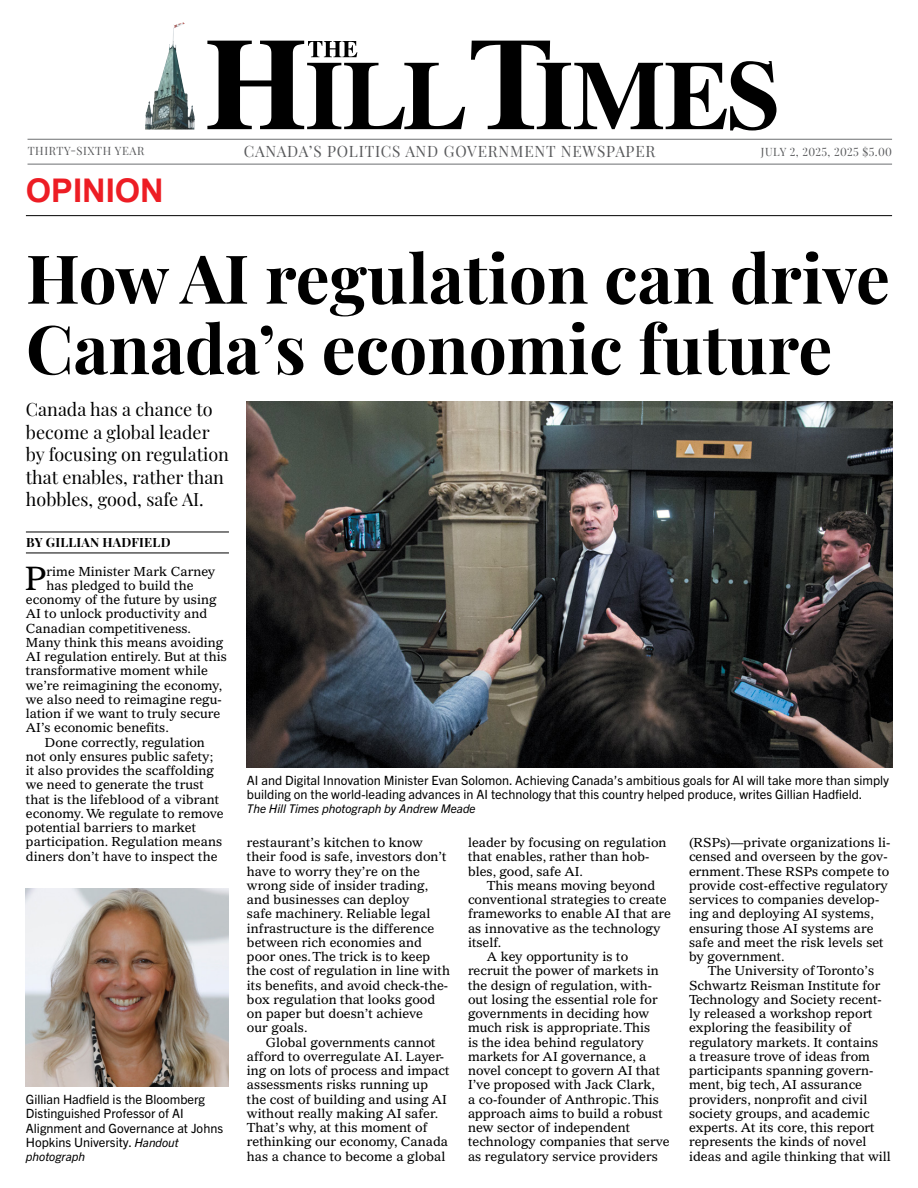
<style>
.page{position:relative;width:918px;height:1188px;background:#fff}
.page>*{position:absolute;margin:0;border:0;box-sizing:border-box;transform-origin:0 0}
.Headline{font:700 67.5px/70.5px "Playfair Display";color:#000}
.Drop_Cap{font:32.85px "Gazette LT Std";color:#000}
.t1{font:700 32.7px "Arial";color:#ed1d24}
.Kicker{font:18px/22.5px "Playfair Display";color:#000}
.t2{font:15.3px "Playfair Display";letter-spacing:.05em;color:#58595b}
.Bodytext{font:12.75px/14.2px "Gazette LT Std";color:#000}
.Cutline{font:12.75px/14.2px "Trade Gothic Next LT Pro";color:#000}
.Drop_Cap-2{font:12.75px "Gazette LT Std";color:#000}
.Byline{font:700 12.75px "Playfair Display";letter-spacing:.02em;color:#000}
.Cutline-2{font:italic 12px "Trade Gothic Next LT Pro";color:#000}
.t3{font:11.25px "Playfair Display";letter-spacing:.03em;color:#58595b}
.t4{font:11.25px "Playfair Display";letter-spacing:.05em;color:#58595b}
.s1{font-style:italic;font-size:12px}
</style>
<div class="page">
<hr style="left:26px;top:532px;width:203px;height:1px;background:#000">
<hr style="left:26px;top:553px;width:203px;height:1px;background:#000">
<svg style="left:207px;top:41px;width:258px;height:88px"></svg>
<img style="left:145px;top:23px;width:50px;height:107px">
<svg style="left:471px;top:41px;width:305px;height:89px"></svg>
<hr style="left:26px;top:215px;width:866px;height:1px;background:#000">
<hr style="left:28px;top:139px;width:864px;height:1px;background:#6d6e71">
<hr style="left:28px;top:164px;width:864px;height:1px;background:#6d6e71">
<img style="left:247px;top:401px;width:645px;height:366px">
<img style="left:26px;top:889px;width:203px;height:198px">
<p class="t4" style="left:28px;top:142px;width:118px">THIRTY-SIXTH YEAR</p>
<p class="t2" style="left:244px;top:139px;width:413px">CANADA’S POLITICS AND GOVERNMENT NEWSPAPER</p>
<p class="t3" style="left:761px;top:143px;width:133px">JULY 2, 2025, 2025 $5.00</p>
<p class="t1" style="left:26px;top:169px;width:139px">OPINION</p>
<p class="Headline" style="left:26px;top:238px;width:866px">How AI regulation can drive<br>Canada’s economic future</p>
<p class="Kicker" style="left:26px;top:397px;width:205px">Canada has a chance to become a global leader by focusing on regulation that enables, rather than hobbles, good, safe AI.</p>
<p class="Byline" style="left:26px;top:532px;width:146px">BY GILLIAN HADFIELD</p>
<p class="Drop_Cap" style="left:25px;top:558px;width:23px">P</p>
<p class="Drop_Cap-2" style="left:47px;top:563px;width:171px">rime Minister Mark Carney</p>
<p class="Drop_Cap-2" style="left:47px;top:577px;width:149px">has pledged to build the</p>
<p class="Drop_Cap-2" style="left:26px;top:592px;width:192px">economy of the future by using</p>
<p class="Drop_Cap-2" style="left:26px;top:606px;width:183px">AI to unlock productivity and</p>
<p class="Drop_Cap-2" style="left:26px;top:620px;width:167px">Canadian competitiveness.</p>
<p class="Drop_Cap-2" style="left:26px;top:634px;width:199px">Many think this means avoiding</p>
<p class="Drop_Cap-2" style="left:26px;top:649px;width:203px">AI regulation entirely. But at this</p>
<p class="Drop_Cap-2" style="left:26px;top:663px;width:184px">transformative moment while</p>
<p class="Drop_Cap-2" style="left:26px;top:677px;width:198px">we’re reimagining the economy,</p>
<p class="Drop_Cap-2" style="left:26px;top:691px;width:198px">we also need to reimagine regu-</p>
<p class="Drop_Cap-2" style="left:26px;top:706px;width:196px">lation if we want to truly secure</p>
<p class="Drop_Cap-2" style="left:26px;top:720px;width:145px">AI’s economic benefits.</p>
<p class="Bodytext" style="left:26px;top:735px;width:199px;text-indent:19px">Done correctly, regulation not only ensures public safety; it also provides the scaffolding we need to generate the trust that is the lifeblood of a vibrant economy. We regulate to remove potential barriers to market participation. Regulation means diners don’t have to inspect the</p>
<p class="Cutline" style="left:26px;top:1091px;width:199px">Gillian Hadfield is the Bloomberg<br>Distinguished Professor of AI<br>Alignment and Governance at Johns<br>Hopkins University. <span class="s1">Handout</span></p>
<p class="Cutline-2" style="left:26px;top:1148px;width:61px">photograph</p>
<p class="Cutline" style="left:247px;top:772px;width:644px">AI and Digital Innovation Minister Evan Solomon. Achieving Canada’s ambitious goals for AI will take more than simply building on the world-leading advances in AI technology that this country helped produce, writes Gillian Hadfield.</p>
<p class="Cutline-2" style="left:247px;top:801px;width:230px">The Hill Times photograph by Andrew Meade</p>
<p class="Bodytext" style="left:247px;top:835px;width:205px">restaurant’s kitchen to know their food is safe, investors don’t have to worry they’re on the wrong side of insider trading, and businesses can deploy<br>safe machinery. Reliable legal infrastructure is the difference between rich economies and poor ones. The trick is to keep the cost of regulation in line with its benefits, and avoid check-the&shy;box regulation that looks good on paper but doesn’t achieve<br>our goals.</p>
<p class="Bodytext" style="left:247px;top:1035px;width:204px;text-indent:19px">Global governments cannot afford to overregulate AI. Layer&shy;ing on lots of process and impact assessments risks running up the cost of building and using AI without really making AI safer.<br>That’s why, at this moment of rethinking our economy, Canada has a chance to become a global</p>
<p class="Bodytext" style="left:468px;top:835px;width:200px">leader by focusing on regulation that enables, rather than hob&shy;bles, good, safe AI.</p>
<p class="Bodytext" style="left:468px;top:878px;width:205px;text-indent:19px">This means moving beyond conventional strategies to create frameworks to enable AI that are as innovative as the technology itself.</p>
<p class="Bodytext" style="left:468px;top:949px;width:203px;text-indent:19px">A key opportunity is to recruit the power of markets in the design of regulation, with&shy;out losing the essential role for governments in deciding how much risk is appropriate. This<br>is the idea behind regulatory markets for AI governance, a novel concept to govern AI that<br>I’ve proposed with Jack Clark,<br>a co-founder of Anthropic. This approach aims to build a robust new sector of independent technology companies that serve as regulatory service providers</p>
<p class="Bodytext" style="left:689px;top:835px;width:203px">(RSPs)—private organizations li&shy;censed and overseen by the gov&shy;ernment. These RSPs compete to provide cost-effective regulatory services to companies develop&shy;ing and deploying AI systems, ensuring those AI systems are safe and meet the risk levels set by government.</p>
<p class="Bodytext" style="left:689px;top:964px;width:203px;text-indent:19px">The University of Toronto’s<br>Schwartz Reisman Institute for<br>Technology and Society recent&shy;ly released a workshop report exploring the feasibility of regulatory markets. It contains<br>a treasure trove of ideas from participants spanning govern&shy;ment, big tech, AI assurance providers, nonprofit and civil society groups, and academic experts. At its core, this report represents the kinds of novel ideas and agile thinking that will</p>
</div>
